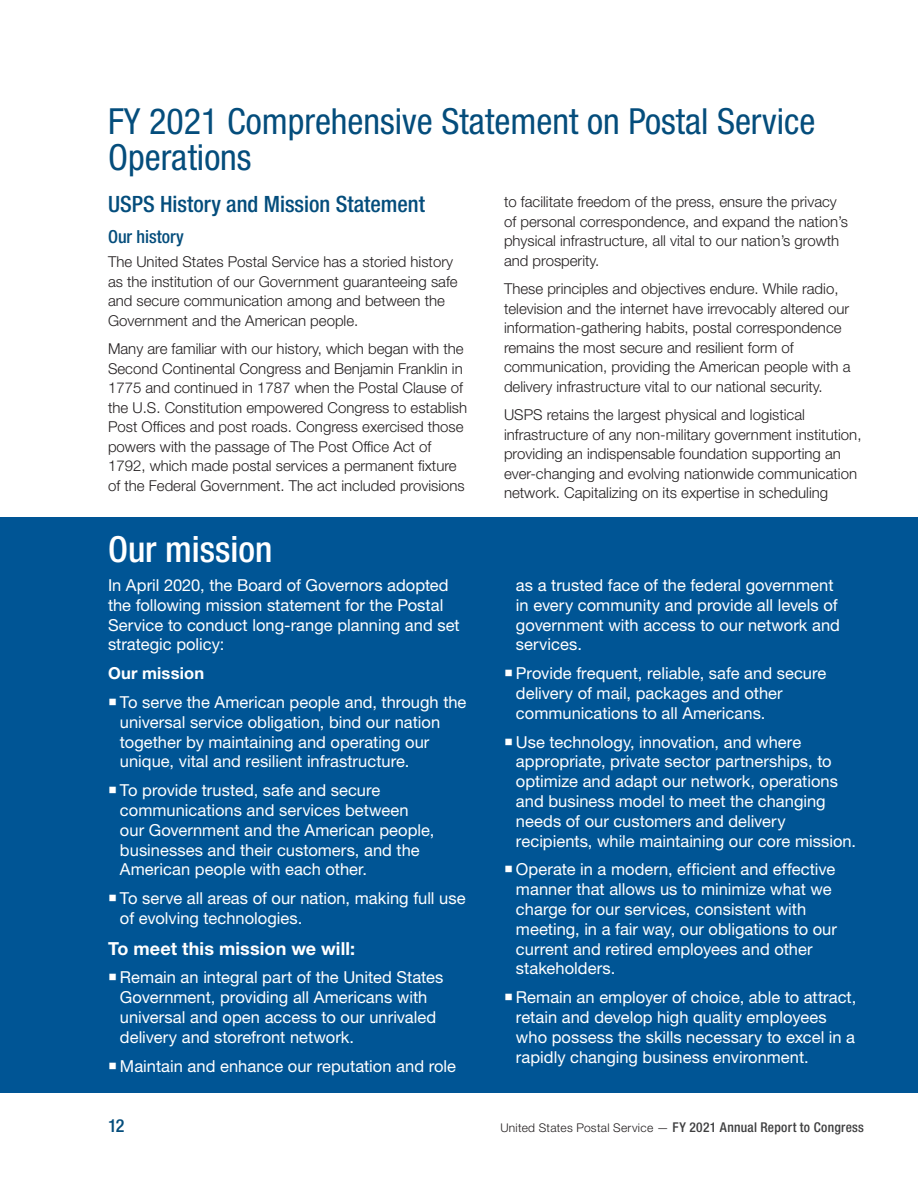
<style>
.page{position:relative;width:918px;height:1188px;background:#fff}
.page>*{position:absolute;margin:0;border:0;box-sizing:border-box;transform-origin:0 0}
.t1{font:condensed 36px/36px "Helvetica Neue LT Std";color:#044d7c}
.t2{font:500 condensed 36px "Helvetica Neue LT Std";color:#fff}
.t3{font:500 condensed 22.5px "Helvetica Neue LT Std";color:#044d7c}
.t4{font:700 18px "Helvetica Neue LT Std";letter-spacing:.005em;color:#fff}
.t5{font:500 condensed 18px "Helvetica Neue LT Std";color:#044d7c}
.t6{font:16.5px/19.8px "Helvetica Neue LT Std";color:#fff}
.t7{font:700 16.5px "Helvetica Neue LT Std";letter-spacing:.01em;color:#fff}
.t8{font:300 15px/19.5px "Helvetica Neue LT Std";color:#231f20}
.t9{font:500 condensed 13.5px "Helvetica Neue LT Std";letter-spacing:.02em;color:#3e3e3f}
.s1{font-weight:300;font-stretch:normal;font-size:12px;color:#231f20}
</style>
<div class="page">
<div style="left:0;top:518px;width:918px;height:576px;background:#005595"></div>
<h1 class="t1" style="left:108px;top:103px;width:709px">FY 2021 Comprehensive Statement on Postal Service<br>Operations</h1>
<h2 class="t3" style="left:108px;top:190px;width:319px">USPS History and Mission Statement</h2>
<h3 class="t5" style="left:108px;top:226px;width:77px">Our history</h3>
<p class="t8" style="left:108px;top:252px;width:351px">The United States Postal Service has a storied history as the institution of our Government guaranteeing safe and secure communication among and between the Government and the American people</p>
<p class="t8" style="left:108px;top:339px;width:361px">Many are familiar with our history, which began with the Second Continental Congress and Benjamin Franklin in 1775 and continued in 1787 when the Postal Clause of the U S Constitution empowered Congress to establish Post Offices and post roads Congress exercised those powers with the passage of The Post Office Act of 1792, which made postal services a permanent fixture of the Federal Government The act included provisions</p>
<p class="t8" style="left:504px;top:192px;width:345px">to facilitate freedom of the press, ensure the privacy of personal correspondence, and expand the nation’s physical infrastructure, all vital to our nation’s growth and prosperity</p>
<p class="t8" style="left:504px;top:279px;width:348px">These principles and objectives endure While radio, television and the internet have irrevocably altered our information-gathering habits, postal correspondence remains the most secure and resilient form of communication, providing the American people with a delivery infrastructure vital to our national security</p>
<p class="t8" style="left:504px;top:405px;width:359px">USPS retains the largest physical and logistical infrastructure of any non-military government institution, providing an indispensable foundation supporting an ever-changing and evolving nationwide communication network Capitalizing on its expertise in scheduling</p>
<h3 class="t2" style="left:108px;top:528px;width:166px">Our mission</h3>
<p class="t6" style="left:108px;top:575px;width:353px">In April 2020, the Board of Governors adopted the following mission statement for the Postal Service to conduct long-range planning and set strategic policy:</p>
<p class="t7" style="left:108px;top:663px;width:98px">Our mission</p>
<p class="t6" style="left:120px;top:692px;width:348px">To serve the American people and, through the universal service obligation, bind our nation together by maintaining and operating our unique, vital and resilient infrastructure.</p>
<p class="t6" style="left:120px;top:780px;width:316px">To provide trusted, safe and secure communications and services between our Government and the American people, businesses and their customers, and the American people with each other.</p>
<p class="t6" style="left:120px;top:888px;width:347px">To serve all areas of our nation, making full use of evolving technologies.</p>
<p class="t4" style="left:108px;top:937px;width:249px">To meet this mission we will:</p>
<p class="t6" style="left:120px;top:967px;width:325px">Remain an integral part of the United States Government, providing all Americans with universal and open access to our unrivaled delivery and storefront network.</p>
<p class="t6" style="left:120px;top:1056px;width:338px">Maintain and enhance our reputation and role</p>
<p class="t6" style="left:516px;top:575px;width:326px">as a trusted face of the federal government in every community and provide all levels of government with access to our network and services.</p>
<p class="t6" style="left:516px;top:663px;width:312px">Provide frequent, reliable, safe and secure delivery of mail, packages and other communications to all Americans.</p>
<p class="t6" style="left:516px;top:732px;width:342px">Use technology, innovation, and where appropriate, private sector partnerships, to optimize and adapt our network, operations and business model to meet the changing needs of our customers and delivery recipients, while maintaining our core mission.</p>
<p class="t6" style="left:516px;top:859px;width:322px">Operate in a modern, efficient and effective manner that allows us to minimize what we charge for our services, consistent with meeting, in a fair way, our obligations to our current and retired employees and other stakeholders.</p>
<p class="t6" style="left:516px;top:987px;width:342px">Remain an employer of choice, able to attract, retain and develop high quality employees who possess the skills necessary to excel in a rapidly changing business environment.</p>
<p class="t5" style="left:108px;top:1115px;width:18px">12</p>
<p class="t9" style="left:500px;top:1119px;width:365px"><span class="s1">United States Postal Service —</span> FY 2021 Annual Report to Congress</p>
</div>
